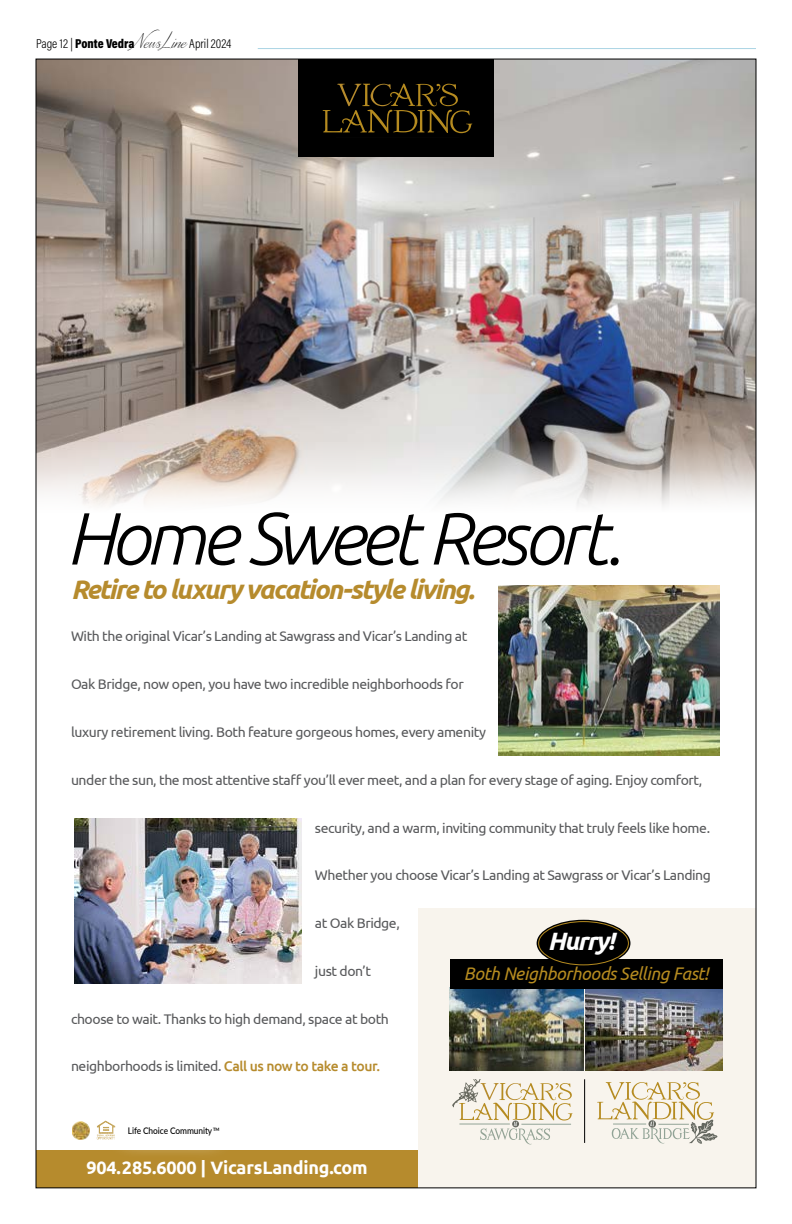
<style>
.page{position:relative;width:792px;height:1224px;background:#fff}
.page>*{position:absolute;margin:0;border:0;box-sizing:border-box;transform-origin:0 0}
.t1{font:italic 300 73.8px "Ubuntu";letter-spacing:-.06em;color:#000}
.t2{font:italic 700 26.9px "Ubuntu";letter-spacing:-.06em;color:#b68b2d}
.t3{font:italic 700 25px "Ubuntu";letter-spacing:-.06em;color:#fff}
.t4{font:italic 18.3px "Ubuntu";letter-spacing:-.02em;color:#b58b20;scale:.96 1}
.t5{font:700 17.9px "Ubuntu";letter-spacing:-.01em;color:#fff}
.t6{font:13.9px "Ubuntu";letter-spacing:-.03em;color:#58595b}
.t7{font:300 13px "Acumin Pro Cond";color:#000}
.t8{font:500 9.2px "Lato";letter-spacing:-.01em;color:#000;scale:.91 1}
.s1{font-weight:900}
.s2{font-family:"Distant Stroke";font-weight:400;font-size:26px}
.s3{font-weight:500;color:#b68b2d}
</style>
<div class="page">
<hr style="left:258px;top:48px;width:498px;height:1px;background:#aad5e4">
<img style="left:38px;top:61px;width:716px;height:445px">
<div style="left:36px;top:1150px;width:382px;height:38px;background:#b68b2d"></div>
<img style="left:97px;top:1121px;width:7px;height:19px">
<img style="left:72px;top:1122px;width:18px;height:17px">
<div style="left:104px;top:1102px;width:133px;height:58px;background:#fff;opacity:.78"></div>
<div style="left:299px;top:59px;width:195px;height:98px;background:#000"></div>
<svg style="left:323px;top:84px;width:149px;height:49px"></svg>
<img style="left:74px;top:818px;width:227px;height:166px">
<img style="left:498px;top:586px;width:222px;height:170px">
<div style="left:418px;top:908px;width:338px;height:280px;background:#f8f4ed"></div>
<svg style="left:452px;top:1079px;width:121px;height:66px"></svg>
<svg style="left:597px;top:1082px;width:121px;height:62px"></svg>
<hr style="left:584px;top:1079px;width:1px;height:64px;background:#000">
<img style="left:450px;top:988px;width:272px;height:82px">
<div style="left:450px;top:959px;width:272px;height:29px;background:#000"></div>
<div style="left:537px;top:920px;width:93px;height:47px;background:#000;border-radius:50%"></div>
<div style="left:538px;top:921px;width:91px;height:44px;border:1px solid #b58b20;border-radius:50%"></div>
<p class="t7" style="left:36px;top:36px;width:197px">Page 12 | <span class="s1">Ponte Vedra</span><span class="s2">NewsLine</span> April 2024</p>
<h1 class="t1" style="left:66px;top:494px;width:558px">Home Sweet Resort.</h1>
<h2 class="t2" style="left:71px;top:573px;width:405px">Retire to luxury vacation-style living.</h2>
<p class="t6" style="left:71px;top:628px;width:398px">With the original Vicar’s Landing at Sawgrass and Vicar’s Landing at</p>
<p class="t6" style="left:71px;top:676px;width:394px">Oak Bridge, now open, you have two incredible neighborhoods for</p>
<p class="t6" style="left:71px;top:724px;width:416px">luxury retirement living. Both feature gorgeous homes, every amenity</p>
<p class="t6" style="left:71px;top:771px;width:633px">under the sun, the most attentive staff you’ll ever meet, and a plan for every stage of aging. Enjoy comfort,</p>
<p class="t6" style="left:315px;top:819px;width:397px">security, and a warm, inviting community that truly feels like home.</p>
<p class="t6" style="left:315px;top:867px;width:398px">Whether you choose Vicar’s Landing at Sawgrass or Vicar’s Landing</p>
<p class="t6" style="left:315px;top:915px;width:86px">at Oak Bridge,</p>
<p class="t6" style="left:315px;top:963px;width:58px">just don’t</p>
<p class="t6" style="left:71px;top:1010px;width:319px">choose to wait. Thanks to high demand, space at both</p>
<p class="t6" style="left:71px;top:1058px;width:311px">neighborhoods is limited. <span class="s3">Call us now to take a tour.</span></p>
<h3 class="t3" style="left:548px;top:926px;width:68px">Hurry!</h3>
<h3 class="t4" style="left:464px;top:962px;width:256px">Both Neighborhoods Selling Fast!</h3>
<p class="t8" style="left:128px;top:1124px;width:102px">Life Choice Community <sup>TM</sup></p>
<p class="t5" style="left:87px;top:1157px;width:283px">904.285.6000 | VicarsLanding.com</p>
</div>
